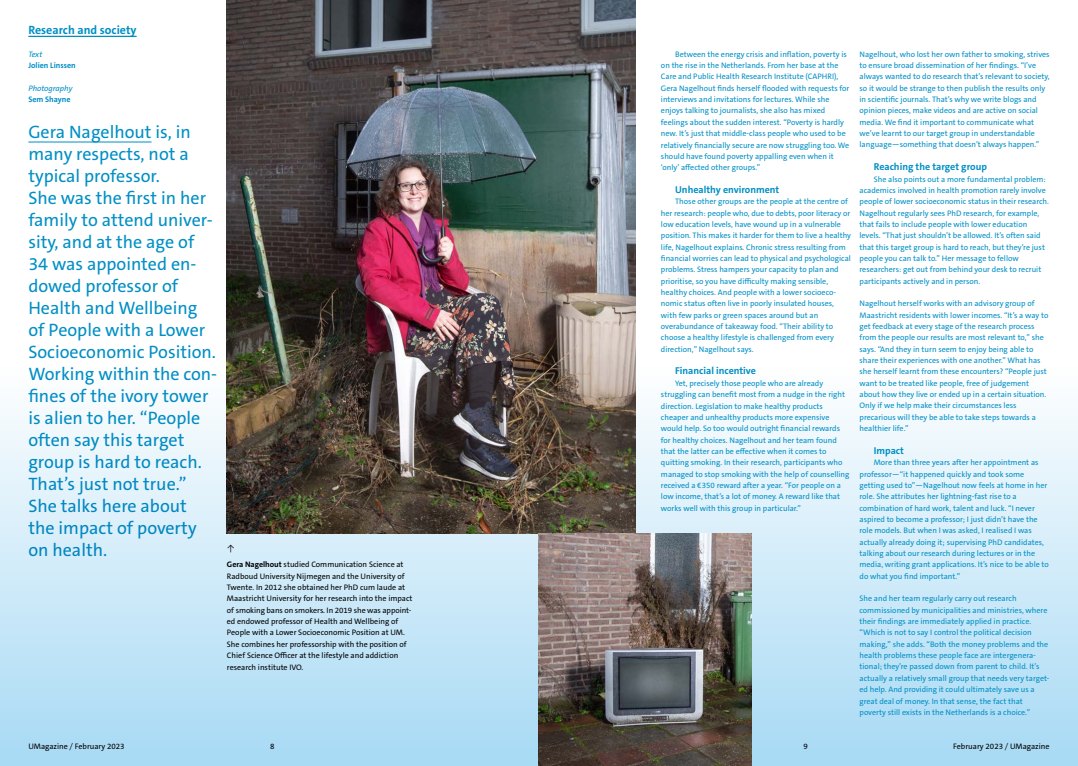
<style>
.page{position:relative;width:1078px;height:766px;background:#fff}
.page>*{position:absolute;margin:0;border:0;box-sizing:border-box;transform-origin:0 0}
.t1{font:18px/22px "The Sans C5";color:#008fc5}
.t2{font:700 12px "The Sans C5";color:#008fc5}
.t3{font:700 10px "The Sans C5";color:#008fc5}
.t4{font:8px/11.3px "The Sans C5";color:#008fc5}
.t5{font:8px/11.3px "The Sans C5";color:#000}
.t6{font:700 8px "The Sans C5";color:#008fc5}
.t7{font:italic 8px "The Sans C5";color:#008fc5}
.s1{font-weight:700}
.s2{font-weight:300}
</style>
<div class="page">
<div style="left:0;top:363px;width:1077px;height:402px;background:#aadbf5"></div>
<div style="left:0;top:363px;width:1077px;height:385px;background:linear-gradient(to bottom,#fefefd,#aadaf4)"></div>
<hr style="left:28px;top:36px;width:109px;height:1px;background:#008fc5">
<img style="left:227px;top:0;width:408px;height:533px">
<img style="left:539px;top:533px;width:212px;height:232px">
<hr style="left:28px;top:142px;width:123px;height:1px;background:#008fc5">
<h2 class="t2" style="left:28px;top:22px;width:110px">Research and society</h2>
<p class="t7" style="left:28px;top:49px;width:15px">Text</p>
<p class="t6" style="left:28px;top:60px;width:49px">Jolien Linssen</p>
<p class="t7" style="left:28px;top:83px;width:46px">Photography</p>
<p class="t6" style="left:28px;top:94px;width:44px">Sem Shayne</p>
<p class="t1" style="left:28px;top:121px;width:190px">Gera Nagelhout is, in many respects, not a typical professor.<br>She was the first in her family to attend univer&shy;sity, and at the age of<br>34 was appointed en&shy;dowed professor of<br>Health and Wellbeing of People with a Lower<br>Socioeconomic Position.<br>Working within the con&shy;fines of the ivory tower is alien to her. “People often say this target group is hard to reach.<br>That’s just not true.”<br>She talks here about the impact of poverty on health.</p>
<p class="t5" style="left:227px;top:542px;width:9px">↑</p>
<p class="t5" style="left:227px;top:559px;width:187px"><span class="s1">Gera Nagelhout</span> studied Communication Science at Radboud University Nijmegen and the University of Twente. In 2012 she obtained her PhD cum laude at Maastricht University for her research into the impact of smoking bans on smokers. In 2019 she was appoint&shy;ed endowed professor of Health and Wellbeing of People with a Lower Socioeconomic Position at UM.<br>She combines her professorship with the position of Chief Science Officer at the lifestyle and addiction research institute IVO.</p>
<p class="t4" style="left:660px;top:48px;width:190px;text-indent:14px">Between the energy crisis and inflation, poverty is on the rise in the Netherlands. From her base at the Care and Public Health Research Institute (CAPHRI), Gera Nagelhout finds herself flooded with requests for interviews and invitations for lectures. While she enjoys talking to journalists, she also has mixed feelings about the sudden interest. “Poverty is hardly new. It’s just that middle-class people who used to be relatively financially secure are now struggling too. We should have found poverty appalling even when it ‘only’ affected other groups.”</p>
<p class="t3" style="left:675px;top:183px;width:106px">Unhealthy environment</p>
<p class="t4" style="left:660px;top:196px;width:191px;text-indent:14px">Those other groups are the people at the centre of her research: people who, due to debts, poor literacy or low education levels, have wound up in a vulnerable position. This makes it harder for them to live a healthy life, Nagelhout explains. Chronic stress resulting from financial worries can lead to physical and psychological problems. Stress hampers your capacity to plan and prioritise, so you have difficulty making sensible, healthy choices. And people with a lower socioeco&shy;nomic status often live in poorly insulated houses, with few parks or green spaces around but an overabundance of takeaway food. “Their ability to choose a healthy lifestyle is challenged from every direction,” Nagelhout says.</p>
<p class="t3" style="left:675px;top:364px;width:82px">Financial incentive</p>
<p class="t4" style="left:660px;top:377px;width:190px;text-indent:14px">Yet, precisely those people who are already struggling can benefit most from a nudge in the right direction. Legislation to make healthy products cheaper and unhealthy products more expensive would help. So too would outright financial rewards for healthy choices. Nagelhout and her team found that the latter can be effective when it comes to quitting smoking. In their research, participants who managed to stop smoking with the help of counselling received a €350 reward after a year. “For people on a low income, that’s a lot of money. A reward like that works well with this group in particular.”</p>
<p class="t4" style="left:859px;top:48px;width:191px">Nagelhout, who lost her own father to smoking, strives to ensure broad dissemination of her findings. “I’ve always wanted to do research that’s relevant to society, so it would be strange to then publish the results only in scientific journals. That’s why we write blogs and opinion pieces, make videos and are active on social media. We find it important to communicate what we’ve learnt to our target group in understandable language—something that doesn’t always happen.”</p>
<p class="t3" style="left:873px;top:160px;width:115px">Reaching the target group</p>
<p class="t4" style="left:859px;top:173px;width:191px;text-indent:14px">She also points out a more fundamental problem: academics involved in health promotion rarely involve people of lower socioeconomic status in their research.<br>Nagelhout regularly sees PhD research, for example, that fails to include people with lower education levels. “That just shouldn’t be allowed. It’s often said that this target group is hard to reach, but they’re just people you can talk to.” Her message to fellow researchers: get out from behind your desk to recruit participants actively and in person.</p>
<p class="t4" style="left:859px;top:298px;width:190px">Nagelhout herself works with an advisory group of Maastricht residents with lower incomes. “It’s a way to get feedback at every stage of the research process from the people our results are most relevant to,” she says. “And they in turn seem to enjoy being able to share their experiences with one another.” What has she herself learnt from these encounters? “People just want to be treated like people, free of judgement about how they live or ended up in a certain situation.<br>Only if we help make their circumstances less precarious will they be able to take steps towards a healthier life.”</p>
<p class="t3" style="left:873px;top:444px;width:32px">Impact</p>
<p class="t4" style="left:859px;top:457px;width:191px;text-indent:14px">More than three years after her appointment as professor—“it happened quickly and took some getting used to”—Nagelhout now feels at home in her role. She attributes her lightning-fast rise to a combination of hard work, talent and luck. “I never aspired to become a professor; I just didn’t have the role models. But when I was asked, I realised I was actually already doing it; supervising PhD candidates, talking about our research during lectures or in the media, writing grant applications. It’s nice to be able to do what you find important.”</p>
<p class="t4" style="left:859px;top:593px;width:191px">She and her team regularly carry out research commissioned by municipalities and ministries, where their findings are immediately applied in practice. “Which is not to say I control the political decision making,” she adds. “Both the money problems and the health problems these people face are intergenera&shy;tional; they’re passed down from parent to child. It’s actually a relatively small group that needs very target&shy;ed help. And providing it could ultimately save us a great deal of money. In that sense, the fact that poverty still exists in the Netherlands is a choice.”</p>
<p class="t5" style="left:28px;top:740px;width:98px">UMagazine <span class="s2">/</span> February 2023</p>
<p class="t5" style="left:270px;top:740px;width:6px">8</p>
<p class="t5" style="left:803px;top:740px;width:6px">9</p>
<p class="t5" style="left:953px;top:740px;width:98px">February 2023 <span class="s2">/</span> UMagazine</p>
</div>
